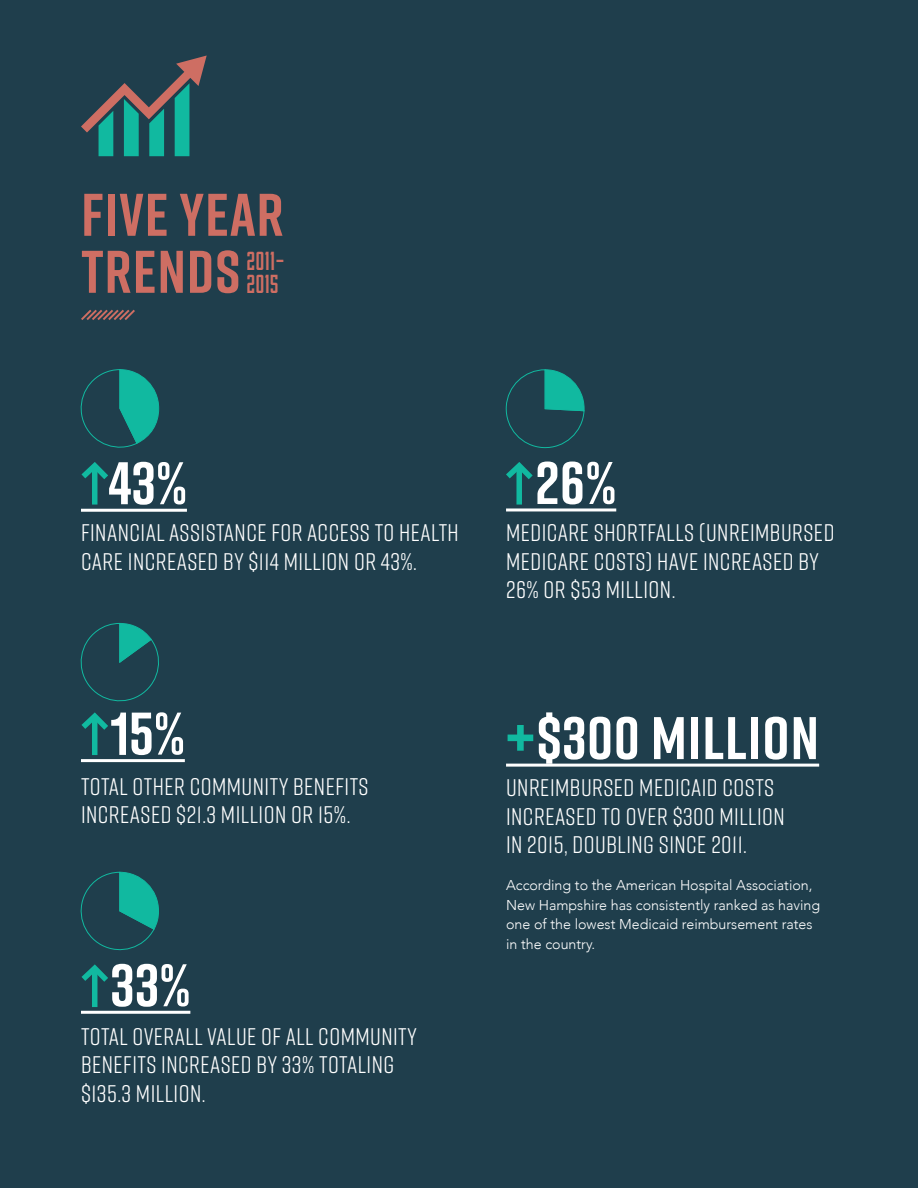
<style>
.page{position:relative;width:918px;height:1188px;background:#1f3e4c}
.page>*{position:absolute;margin:0;border:0;box-sizing:border-box;transform-origin:0 0}
.t1{font:700 76.5px "Rift";color:#11b9a0}
.t2{font:700 60px "Rift";letter-spacing:.02em;color:#fff}
.t3{font:700 60px/57px "Rift";letter-spacing:.02em;color:#ce6e63}
.t4{font:24px/28.5px "Rift";letter-spacing:.02em;color:#fff}
.t5{font:24px/22.5px "Abolition Sharp";letter-spacing:.03em;color:#ce6e63}
.t6{font:300 14.25px/19.5px "Avenir";color:#fff}
</style>
<div class="page">
<hr style="left:81px;top:509px;width:106px;height:3px;background:#fff">
<hr style="left:81px;top:759px;width:104px;height:3px;background:#fff">
<svg style="left:81px;top:309px;width:54px;height:11px"></svg>
<hr style="left:81px;top:1011px;width:109px;height:3px;background:#fff">
<svg style="left:81px;top:56px;width:126px;height:100px"></svg>
<svg style="left:80px;top:872px;width:79px;height:79px"></svg>
<hr style="left:506px;top:764px;width:313px;height:3px;background:#fff">
<hr style="left:506px;top:508px;width:110px;height:3px;background:#fff">
<svg style="left:505px;top:369px;width:80px;height:80px"></svg>
<div style="left:92px;top:468px;width:5px;height:37px;background:#11b9a0"></div>
<svg style="left:80px;top:369px;width:79px;height:116px"></svg>
<div style="left:516px;top:468px;width:6px;height:37px;background:#11b9a0"></div>
<svg style="left:506px;top:462px;width:27px;height:23px"></svg>
<div style="left:92px;top:971px;width:5px;height:36px;background:#11b9a0"></div>
<svg style="left:81px;top:964px;width:27px;height:24px"></svg>
<svg style="left:80px;top:623px;width:79px;height:132px"></svg>
<h2 class="t3" style="left:81px;top:185px;width:204px">FIVE YEAR<br>TRENDS</h2>
<p class="t5" style="left:247px;top:248px;width:39px">2011-<br>2015</p>
<h2 class="t2" style="left:109px;top:440px;width:80px">43%</h2>
<p class="t4" style="left:81px;top:518px;width:379px">FINANCIAL ASSISTANCE FOR ACCESS TO HEALTH<br>CARE INCREASED BY $114 MILLION OR 43%.</p>
<h2 class="t2" style="left:129px;top:691px;width:57px">5%</h2>
<p class="t4" style="left:81px;top:771px;width:289px">TOTAL OTHER COMMUNITY BENEFITS<br>INCREASED $21.3 MILLION OR 15%.</p>
<h2 class="t2" style="left:110px;top:942px;width:81px">33%</h2>
<p class="t4" style="left:81px;top:1021px;width:338px">TOTAL OVERALL VALUE OF ALL COMMUNITY<br>BENEFITS INCREASED BY 33% TOTALING $135.3 MILLION.</p>
<h2 class="t2" style="left:535px;top:440px;width:82px">26%</h2>
<p class="t4" style="left:506px;top:517px;width:330px">MEDICARE SHORTFALLS (UNREIMBURSED<br>MEDICARE COSTS) HAVE INCREASED BY<br>26% OR $53 MILLION.</p>
<h2 class="t2" style="left:537px;top:695px;width:284px">$300 MILLION</h2>
<p class="t4" style="left:506px;top:773px;width:280px">UNREIMBURSED MEDICAID COSTS<br>INCREASED TO OVER $300 MILLION<br>IN 2015, DOUBLING SINCE 2011.</p>
<p class="t6" style="left:506px;top:876px;width:316px">According to the American Hospital Association, New Hampshire has consistently ranked as having one of the lowest Medicaid reimbursement rates in the country.</p>
<h1 class="t1" style="left:504px;top:684px;width:34px">+</h1>
</div>
